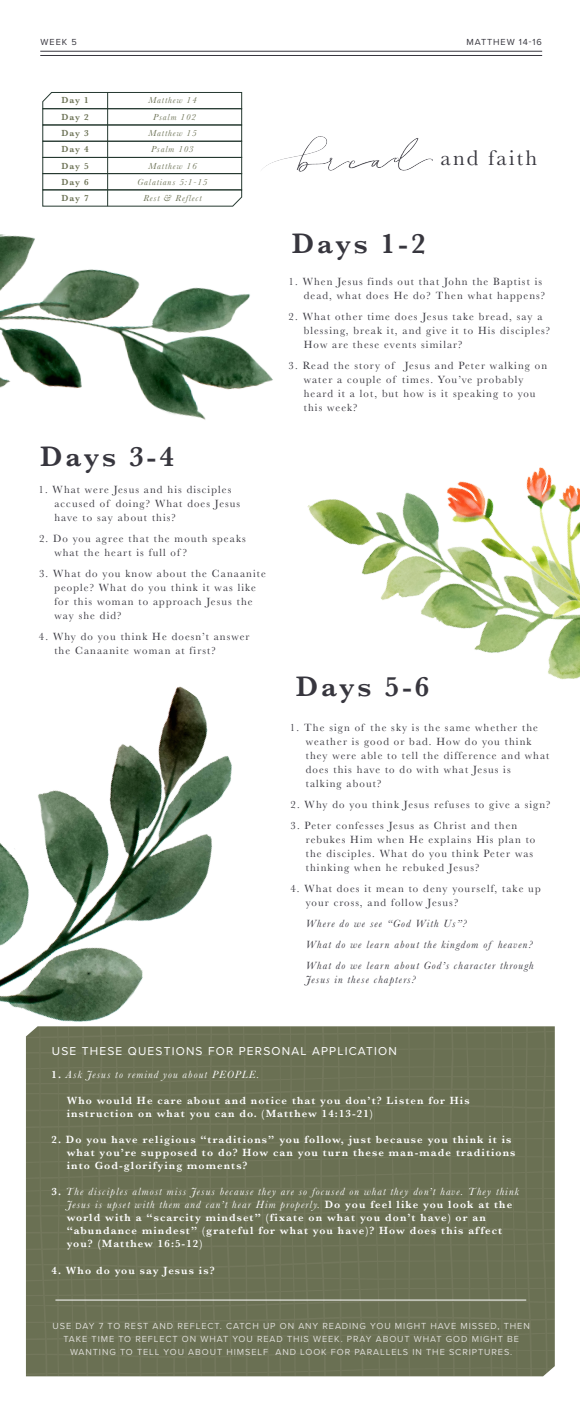
<style>
.page{position:relative;width:580px;height:1402px;background:#fff}
.page>*{position:absolute;margin:0;border:0;box-sizing:border-box;transform-origin:0 0}
.t1{font:600 29.05px "Baskerville";letter-spacing:.1em;color:#37363e}
.t2{font:22.05px "Baskerville";letter-spacing:.1em;color:#37363e}
.t3{font:11.9px "Proxima Nova";letter-spacing:.1em;color:#fff}
.t4{font:10.85px/14px "Baskerville";letter-spacing:.1em;color:#37363e}
.t5{font:600 10.85px/13px "Baskerville";letter-spacing:.1em;color:#fff}
.t6{font:italic 10.85px/21px "Baskerville";letter-spacing:.1em;color:#37363e}
.t7{font:italic 10.85px "Baskerville";letter-spacing:.1em;color:#fff}
.t8{font:9.1px/12.9px "Proxima Nova";letter-spacing:.1em;color:#dfded9;text-align:center}
.t9{font:italic 9.1px "Baskerville";letter-spacing:.1em;color:#6a7053}
.t10{font:600 9.1px "Baskerville";letter-spacing:.09em;color:#6a7053}
.t11{font:9.1px "Proxima Nova";letter-spacing:.1em;color:#37363e}
.s1{font-weight:600;font-style:normal}
.s2{font-weight:400;font-style:italic}
</style>
<div class="page">
<div style="left:26px;top:1026px;width:528px;height:349px;background:#6a7053"></div>
<hr style="left:40px;top:51px;width:502px;height:1px;background:#37363e">
<hr style="left:40px;top:55px;width:502px;height:1px;background:#37363e">
<svg style="left:42px;top:92px;width:200px;height:17px"></svg>
<div style="left:43px;top:108px;width:199px;height:17px;border:1px solid #253930"></div>
<div style="left:43px;top:141px;width:199px;height:17px;border:1px solid #253930"></div>
<div style="left:43px;top:157px;width:199px;height:17px;border:1px solid #253930"></div>
<div style="left:43px;top:173px;width:199px;height:17px;border:1px solid #253930"></div>
<svg style="left:42px;top:189px;width:200px;height:18px"></svg>
<hr style="left:107px;top:92px;width:1px;height:114px;background:#253930">
<hr style="left:55px;top:1299px;width:471px;height:1px;background:#fff">
<img style="left:262px;top:137px;width:171px;height:34px">
<img style="left:0;top:686px;width:256px;height:351px">
<img style="left:307px;top:492px;width:273px;height:188px">
<img style="left:428px;top:467px;width:152px;height:186px">
<img style="left:0;top:234px;width:273px;height:186px">
<p class="t11" style="left:41px;top:35px;width:38px">WEEK 5</p>
<p class="t11" style="left:466px;top:35px;width:77px">MATTHEW 14-16</p>
<p class="t10" style="left:62px;top:94px;width:29px">Day 1</p>
<p class="t9" style="left:148px;top:94px;width:50px">Matthew 14</p>
<p class="t10" style="left:62px;top:110px;width:29px">Day 2</p>
<p class="t9" style="left:153px;top:111px;width:44px">Psalm 102</p>
<p class="t10" style="left:62px;top:126px;width:29px">Day 3</p>
<p class="t9" style="left:148px;top:127px;width:50px">Matthew 15</p>
<p class="t10" style="left:62px;top:143px;width:29px">Day 4</p>
<p class="t9" style="left:151px;top:143px;width:44px">Psalm 103</p>
<p class="t10" style="left:62px;top:159px;width:29px">Day 5</p>
<p class="t9" style="left:148px;top:159px;width:50px">Matthew 16</p>
<p class="t10" style="left:62px;top:175px;width:29px">Day 6</p>
<p class="t9" style="left:137px;top:176px;width:71px">Galatians 5:1-15</p>
<p class="t10" style="left:62px;top:191px;width:29px">Day 7</p>
<p class="t9" style="left:143px;top:192px;width:60px">Rest &amp; Reflect</p>
<h1 class="t1" style="left:40px;top:436px;width:135px">Days 3-4</h1>
<p class="t4" style="left:54px;top:482px;width:187px;text-indent:-16px">1. What were Jesus and his disciples accused of doing? What does Jesus have to say about this?</p>
<p class="t4" style="left:54px;top:531px;width:193px;text-indent:-15px">2. Do you agree that the mouth speaks what the heart is full of ?</p>
<p class="t4" style="left:54px;top:566px;width:213px;text-indent:-15px">3. What do you know about the Canaanite people? What do you think it was like for this woman to approach Jesus the way she did?</p>
<p class="t4" style="left:54px;top:629px;width:197px;text-indent:-15px">4. Why do you think He doesn’t answer the Canaanite woman at first?</p>
<h2 class="t2" style="left:440px;top:144px;width:98px">and faith</h2>
<h1 class="t1" style="left:292px;top:223px;width:135px">Days 1-2</h1>
<p class="t4" style="left:288px;top:274px;width:258px;text-align:right">1. When Jesus finds out that John the Baptist is dead, what does He do? Then what happens?</p>
<p class="t4" style="left:304px;top:309px;width:248px;text-indent:-15px">2. What other time does Jesus take bread, say a blessing, break it, and give it to His disciples?<br>How are these events similar?</p>
<p class="t4" style="left:304px;top:358px;width:245px;text-indent:-15px">3. Read the story of Jesus and Peter walking on water a couple of times. You’ve probably heard it a lot, but how is it speaking to you this week?</p>
<h1 class="t1" style="left:296px;top:665px;width:135px">Days 5-6</h1>
<p class="t4" style="left:306px;top:720px;width:245px;text-indent:-16px">1. The sign of the sky is the same whether the weather is good or bad. How do you think they were able to tell the difference and what does this have to do with what Jesus is<br>talking about?</p>
<p class="t4" style="left:290px;top:797px;width:261px">2. Why do you think Jesus refuses to give a sign?</p>
<p class="t4" style="left:306px;top:818px;width:231px;text-indent:-15px">3. Peter confesses Jesus as Christ and then rebukes Him when He explains His plan to the disciples. What do you think Peter was thinking when he rebuked Jesus?</p>
<p class="t4" style="left:306px;top:881px;width:236px;text-indent:-15px">4. What does it mean to deny yourself, take up your cross, and follow Jesus?</p>
<p class="t6" style="left:306px;top:912px;width:229px">Where do we see “God With Us”?<br>What do we learn about the kingdom of heaven?<br>What do we learn about God’s character through</p>
<p class="t6" style="left:306px;top:968px;width:111px">Jesus in these chapters?</p>
<p class="t3" style="left:52px;top:1041px;width:346px">USE THESE QUESTIONS FOR PERSONAL APPLICATION</p>
<p class="t7" style="left:51px;top:1067px;width:209px"><span class="s1">1.</span> Ask Jesus to remind you about PEOPLE.</p>
<p class="t5" style="left:67px;top:1093px;width:404px">Who would He care about and notice that you don’t? Listen for His instruction on what you can do. (Matthew 14:13-21)</p>
<p class="t5" style="left:67px;top:1132px;width:450px;text-indent:-15px">2. Do you have religious “traditions” you follow, just because you think it is what you’re supposed to do? How can you turn these man-made traditions into God-glorifying moments?</p>
<p class="t5" style="left:67px;top:1184px;width:453px;text-indent:-15px">3. <span class="s2">The disciples almost miss Jesus because they are so focused on what they don’t have. They think Jesus is upset with them and can’t hear Him properly.</span> Do you feel like you look at the world with a “scarcity mindset” (fixate on what you don’t have) or an “abundance mindest” (grateful for what you have)? How does this affect you? (Matthew 16:5-12)</p>
<p class="t5" style="left:51px;top:1263px;width:164px">4. Who do you say Jesus is?</p>
<p class="t8" style="left:53px;top:1318px;width:478px">USE DAY 7 TO REST AND REFLECT. CATCH UP ON ANY READING YOU MIGHT HAVE MISSED, THEN<br>TAKE TIME TO REFLECT ON WHAT YOU READ THIS WEEK. PRAY ABOUT WHAT GOD MIGHT BE<br>WANTING TO TELL YOU ABOUT HIMSELF AND LOOK FOR PARALLELS IN THE SCRIPTURES.</p>
</div>
